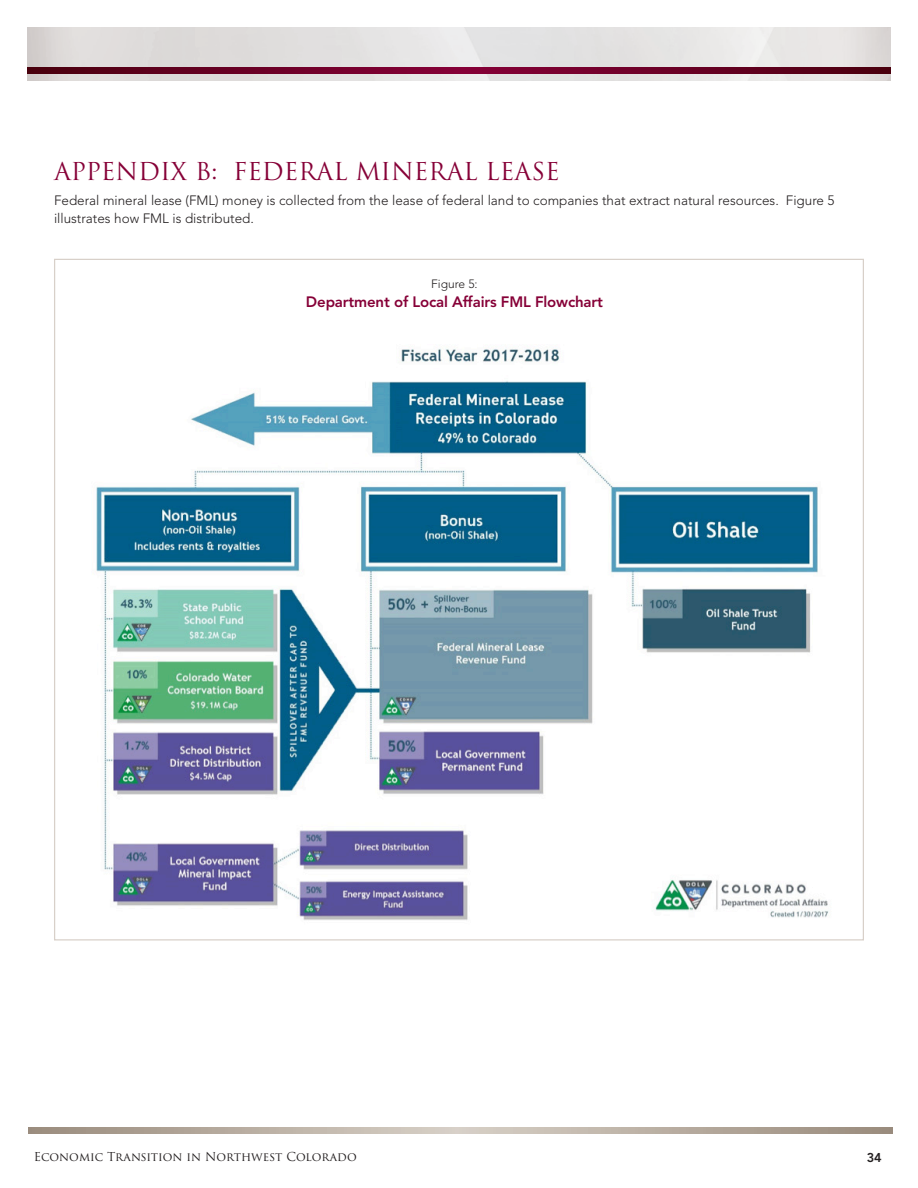
<style>
.page{position:relative;width:918px;height:1188px;background:#fff}
.page>*{position:absolute;margin:0;border:0;box-sizing:border-box;transform-origin:0 0}
.Section_headers{font:24px "Trajan Pro";color:#860037}
.t1{font:800 15px "Avenir";letter-spacing:-.01em;color:#860037}
.Body_copy{font:300 13.5px/18px "Avenir";color:#231f20}
.t2{font:800 12.75px "Avenir";color:#231f20}
.t3{font:12px "Trajan Pro 3";color:#231f20}
.t4{font:300 12px "Avenir";color:#231f20}
</style>
<div class="page">
<img style="left:27px;top:27px;width:864px;height:54px">
<svg style="left:27px;top:68px;width:864px;height:6px;background:#680023"></svg>
<svg style="left:28px;top:1128px;width:864px;height:6px;background:#b8ada1"></svg>
<img style="left:96px;top:348px;width:733px;height:572px">
<p class="Section_headers" style="left:54px;top:156px;width:507px">APPENDIX B: FEDERAL MINERAL LEASE</p>
<p class="Body_copy" style="left:54px;top:191px;width:782px">Federal mineral lease (FML) money is collected from the lease of federal land to companies that extract natural resources. Figure 5 illustrates how FML is distributed.</p>
<p class="t4" style="left:431px;top:277px;width:48px">Figure 5:</p>
<p class="t1" style="left:306px;top:293px;width:299px">Department of Local Affairs FML Flowchart</p>
<p class="t3" style="left:34px;top:1148px;width:325px">Economic Transition in Northwest Colorado</p>
<p class="t2" style="left:867px;top:1150px;width:17px">34</p>
</div>
